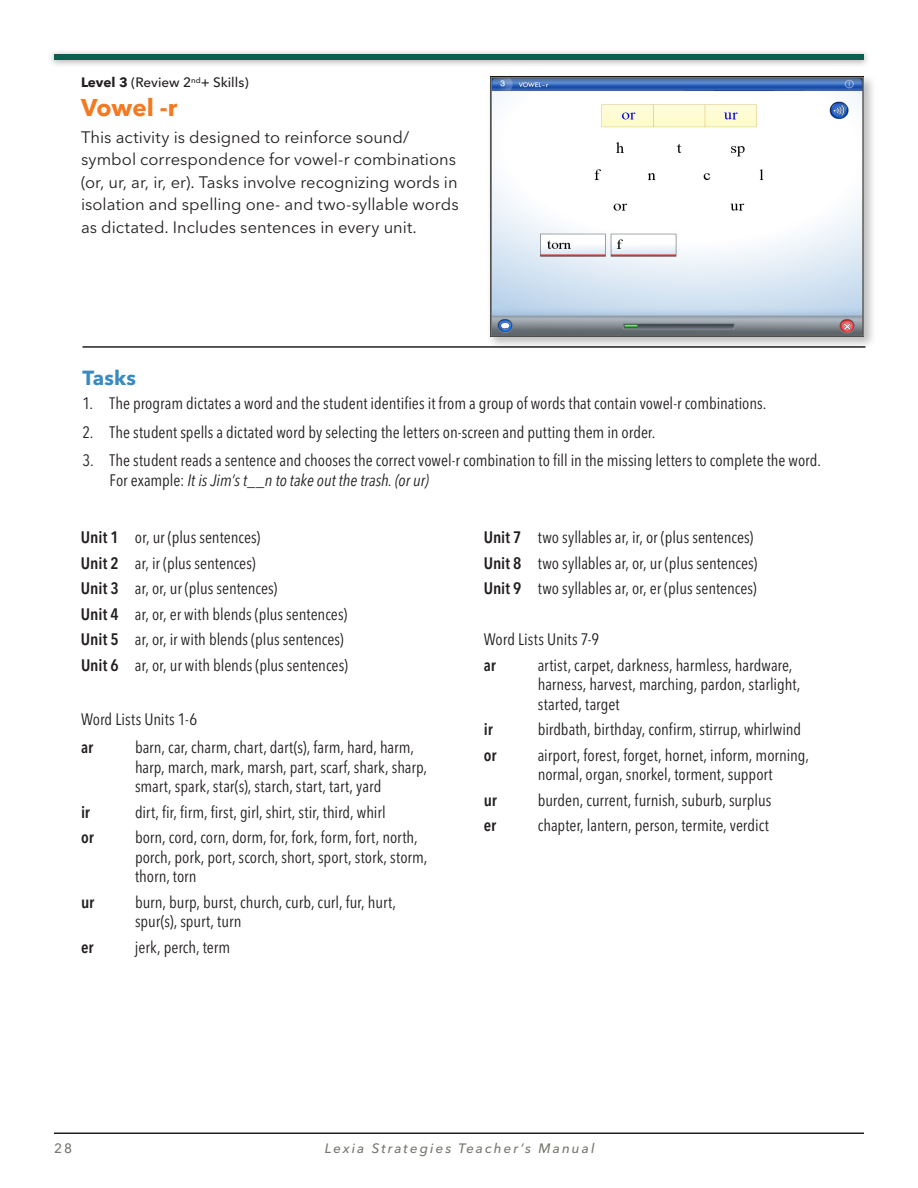
<style>
.page{position:relative;width:918px;height:1188px;background:#fff}
.page>*{position:absolute;margin:0;border:0;box-sizing:border-box;transform-origin:0 0}
.A-Head{font:700 24px "Avenir Next LT Pro";color:#f47921}
.B_Head{font:700 20.25px "Avenir Next LT Pro";letter-spacing:.005em;color:#388ac0}
.Unit_copy{font:condensed 16.5px/19.5px "Avenir Next LT Pro";color:#231f20}
.Task_Desc{font:condensed 16.5px/19.5px "Avenir Next LT Pro";color:#231f20}
.Activity_Descript{font:16.5px/22.5px "Avenir Next LT Pro";color:#231f20}
.Unit_copy-2{font:600 condensed 16.5px "Avenir Next LT Pro";letter-spacing:-.005em;color:#231f20}
.t1{font:italic 500 13.5px "Avenir Next LT Pro";letter-spacing:.15em;color:#77776f}
.Level_and_Skill{font:500 13.5px "Avenir Next LT Pro";color:#231f20}
.t2{font:500 13.5px "Avenir Next LT Pro";color:#77776f}
.s1{font-weight:700}
.s2{font-style:italic}
.s3{font-weight:600}
</style>
<div class="page">
<div style="left:48px;top:49px;width:823px;height:19px;background:#231f20;opacity:.4"></div>
<div style="left:54px;top:54px;width:810px;height:6px;background:#0c5e4f"></div>
<hr style="left:54px;top:1132px;width:810px;height:2px;background:#231f20">
<div style="left:487px;top:73px;width:390px;height:277px;background:#231f20;opacity:.3"></div>
<img style="left:493px;top:80px;width:368px;height:254px">
<div style="left:490px;top:77px;width:374px;height:260px;border:2px solid #76756e"></div>
<hr style="left:82px;top:346px;width:784px;height:2px;background:#231f20">
<p class="Level_and_Skill" style="left:81px;top:74px;width:169px"><span class="s1">Level 3</span> (Review 2<sup>nd</sup>+ Skills)</p>
<p class="A-Head" style="left:81px;top:92px;width:98px">Vowel -r</p>
<p class="Activity_Descript" style="left:81px;top:126px;width:379px">This activity is designed to reinforce sound/ symbol correspondence for vowel-r combinations (or, ur, ar, ir, er). Tasks involve recognizing words in isolation and spelling one- and two-syllable words as dictated. Includes sentences in every unit.</p>
<p class="B_Head" style="left:82px;top:366px;width:55px">Tasks</p>
<p class="Task_Desc" style="left:82px;top:394px;width:685px">1. The program dictates a word and the student identifies it from a group of words that contain vowel-r combinations.</p>
<p class="Task_Desc" style="left:82px;top:422px;width:575px">2. The student spells a dictated word by selecting the letters on-screen and putting them in order.</p>
<p class="Task_Desc" style="left:110px;top:451px;width:713px;text-indent:-27px">3. The student reads a sentence and chooses the correct vowel-r combination to fill in the missing letters to complete the word.<br>For example: <span class="s2">It is Jim’s t__n to take out the trash. (or ur)</span></p>
<p class="Unit_copy" style="left:81px;top:528px;width:181px"><span class="s3">Unit 1</span> or, ur (plus sentences)</p>
<p class="Unit_copy" style="left:81px;top:553px;width:176px"><span class="s3">Unit 2</span> ar, ir (plus sentences)</p>
<p class="Unit_copy" style="left:81px;top:579px;width:198px"><span class="s3">Unit 3</span> ar, or, ur (plus sentences)</p>
<p class="Unit_copy" style="left:81px;top:604px;width:268px"><span class="s3">Unit 4</span> ar, or, er with blends (plus sentences)</p>
<p class="Unit_copy" style="left:81px;top:630px;width:264px"><span class="s3">Unit 5</span> ar, or, ir with blends (plus sentences)</p>
<p class="Unit_copy" style="left:81px;top:655px;width:268px"><span class="s3">Unit 6</span> ar, or, ur with blends (plus sentences)</p>
<p class="Task_Desc" style="left:81px;top:709px;width:118px">Word Lists Units 1-6</p>
<p class="Unit_copy-2" style="left:81px;top:738px;width:14px">ar</p>
<p class="Unit_copy" style="left:135px;top:738px;width:294px">barn, car, charm, chart, dart(s), farm, hard, harm, harp, march, mark, marsh, part, scarf, shark, sharp, smart, spark, star(s), starch, start, tart, yard</p>
<p class="Unit_copy-2" style="left:81px;top:802px;width:11px">ir</p>
<p class="Unit_copy" style="left:135px;top:802px;width:252px">dirt, fir, firm, first, girl, shirt, stir, third, whirl</p>
<p class="Unit_copy-2" style="left:81px;top:828px;width:14px">or</p>
<p class="Unit_copy" style="left:135px;top:828px;width:294px">born, cord, corn, dorm, for, fork, form, fort, north, porch, pork, port, scorch, short, sport, stork, storm, thorn, torn</p>
<p class="Unit_copy-2" style="left:81px;top:892px;width:15px">ur</p>
<p class="Unit_copy" style="left:135px;top:892px;width:263px">burn, burp, burst, church, curb, curl, fur, hurt, spur(s), spurt, turn</p>
<p class="Unit_copy-2" style="left:81px;top:937px;width:14px">er</p>
<p class="Unit_copy" style="left:135px;top:937px;width:97px">jerk, perch, term</p>
<p class="Unit_copy" style="left:484px;top:528px;width:271px"><span class="s3">Unit 7</span> two syllables ar, ir, or (plus sentences)</p>
<p class="Unit_copy" style="left:484px;top:553px;width:275px"><span class="s3">Unit 8</span> two syllables ar, or, ur (plus sentences)</p>
<p class="Unit_copy" style="left:484px;top:579px;width:274px"><span class="s3">Unit 9</span> two syllables ar, or, er (plus sentences)</p>
<p class="Unit_copy" style="left:484px;top:630px;width:117px">Word Lists Units 7-9</p>
<p class="Unit_copy-2" style="left:484px;top:655px;width:14px">ar</p>
<p class="Unit_copy" style="left:538px;top:655px;width:264px">artist, carpet, darkness, harmless, hardware, harness, harvest, marching, pardon, starlight, started, target</p>
<p class="Unit_copy-2" style="left:484px;top:720px;width:11px">ir</p>
<p class="Unit_copy" style="left:538px;top:720px;width:265px">birdbath, birthday, confirm, stirrup, whirlwind</p>
<p class="Unit_copy-2" style="left:484px;top:745px;width:14px">or</p>
<p class="Unit_copy" style="left:538px;top:745px;width:273px">airport, forest, forget, hornet, inform, morning, normal, organ, snorkel, torment, support</p>
<p class="Unit_copy-2" style="left:484px;top:790px;width:15px">ur</p>
<p class="Unit_copy" style="left:538px;top:790px;width:235px">burden, current, furnish, suburb, surplus</p>
<p class="Unit_copy-2" style="left:484px;top:816px;width:14px">er</p>
<p class="Unit_copy" style="left:538px;top:816px;width:233px">chapter, lantern, person, termite, verdict</p>
<p class="t2" style="left:54px;top:1140px;width:20px">28</p>
<p class="t1" style="left:325px;top:1140px;width:271px">Lexia Strategies Teacher’s Manual</p>
</div>
